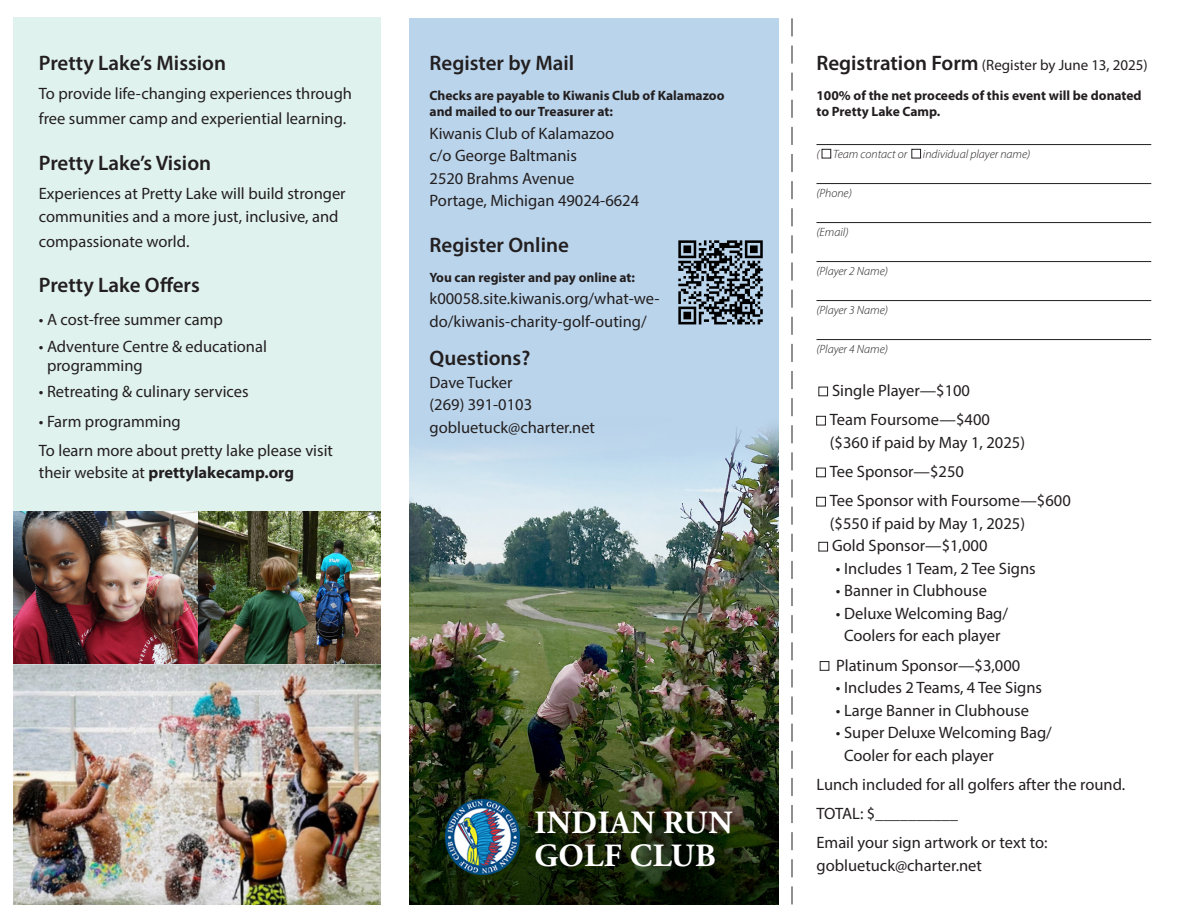
<style>
.page{position:relative;width:1188px;height:918px;background:#fff}
.page>*{position:absolute;margin:0;border:0;box-sizing:border-box;transform-origin:0 0}
.t1{font:700 32.4px/32.4px "Adobe Garamond Pro";letter-spacing:.015em;color:#fff}
.t2{font:600 21px "Myriad Pro";color:#231f20}
.t3{font:16.5px/22.5px "Myriad Pro";color:#231f20}
.t4{font:15px "Myriad Pro";color:#231f20}
.t5{font:700 13.5px/16.5px "Myriad Pro";color:#231f20}
.t6{font:italic 300 12px "Myriad Pro";color:#231f20}
.s1{font-weight:700}
.s2{font-weight:600;font-size:21px}
</style>
<div class="page">
<div style="left:14px;top:17px;width:367px;height:887px;background:#e0f2ed"></div>
<img style="left:198px;top:512px;width:183px;height:152px">
<div style="left:409px;top:18px;width:370px;height:886px;background:#bad4eb"></div>
<img style="left:409px;top:426px;width:370px;height:269px">
<img style="left:409px;top:695px;width:370px;height:209px">
<img style="left:445px;top:800px;width:75px;height:74px">
<hr style="left:816px;top:144px;width:335px;height:1px;background:#231f20">
<hr style="left:816px;top:183px;width:335px;height:1px;background:#231f20">
<hr style="left:816px;top:222px;width:335px;height:1px;background:#231f20">
<hr style="left:816px;top:261px;width:335px;height:1px;background:#231f20">
<hr style="left:816px;top:300px;width:335px;height:1px;background:#231f20">
<hr style="left:816px;top:339px;width:335px;height:1px;background:#231f20">
<div style="left:822px;top:149px;width:9px;height:9px;border:1px solid #231f20"></div>
<div style="left:912px;top:149px;width:9px;height:9px;border:1px solid #231f20"></div>
<div style="left:819px;top:387px;width:9px;height:9px;border:1px solid #231f20"></div>
<div style="left:816px;top:416px;width:10px;height:9px;border:1px solid #231f20"></div>
<div style="left:816px;top:468px;width:10px;height:9px;border:1px solid #231f20"></div>
<div style="left:816px;top:497px;width:10px;height:9px;border:1px solid #231f20"></div>
<div style="left:819px;top:542px;width:9px;height:9px;border:1px solid #231f20"></div>
<div style="left:820px;top:661px;width:9px;height:9px;border:1px solid #231f20"></div>
<svg style="left:792px;top:18px;width:1px;height:886px"></svg>
<img style="left:678px;top:240px;width:85px;height:85px">
<img style="left:14px;top:512px;width:184px;height:152px">
<img style="left:14px;top:664px;width:367px;height:240px">
<p class="t2" style="left:39px;top:50px;width:189px">Pretty Lake’s Mission</p>
<p class="t3" style="left:39px;top:81px;width:315px;line-height:25.2px">To provide life-changing experiences through free summer camp and experiential learning.</p>
<p class="t2" style="left:39px;top:149px;width:174px">Pretty Lake’s Vision</p>
<p class="t3" style="left:39px;top:182px;width:308px">Experiences at Pretty Lake will build stronger communities and a more just, inclusive, and</p>
<p class="t3" style="left:39px;top:230px;width:152px">compassionate world.</p>
<p class="t2" style="left:39px;top:272px;width:163px">Pretty Lake Offers</p>
<p class="t3" style="left:39px;top:308px;width:185px">• A cost-free summer camp</p>
<p class="t3" style="left:47px;top:336px;width:221px;line-height:19.5px;text-indent:-8px">• Adventure Centre &amp; educational programming</p>
<p class="t3" style="left:39px;top:380px;width:211px">• Retreating &amp; culinary services</p>
<p class="t3" style="left:39px;top:409px;width:143px">• Farm programming</p>
<p class="t3" style="left:39px;top:439px;width:296px">To learn more about pretty lake please visit their website at <span class="s1">prettylakecamp.org</span></p>
<p class="t2" style="left:430px;top:49px;width:146px">Register by Mail</p>
<p class="t5" style="left:430px;top:87px;width:297px">Checks are payable to Kiwanis Club of Kalamazoo and mailed to our Treasurer at:</p>
<p class="t3" style="left:430px;top:122px;width:211px">Kiwanis Club of Kalamazoo c/o George Baltmanis<br>2520 Brahms Avenue<br>Portage, Michigan 49024-6624</p>
<p class="t2" style="left:430px;top:231px;width:141px">Register Online</p>
<p class="t5" style="left:430px;top:268px;width:207px">You can register and pay online at:</p>
<p class="t3" style="left:430px;top:287px;width:231px">k00058.site.kiwanis.org/what-we&shy;do/kiwanis-charity-golf-outing/</p>
<p class="t2" style="left:430px;top:345px;width:102px">Questions?</p>
<p class="t3" style="left:430px;top:371px;width:167px">Dave Tucker<br>(269) 391-0103 gobluetuck@charter.net</p>
<p class="t1" style="left:534px;top:807px;width:200px">INDIAN RUN<br>GOLF CLUB</p>
<p class="t4" style="left:816px;top:55px;width:333px"><span class="s2">Registration Form</span> (Register by June 13, 2025)</p>
<p class="t5" style="left:816px;top:87px;width:327px">100% of the net proceeds of this event will be donated to Pretty Lake Camp.</p>
<p class="t6" style="left:816px;top:147px;width:92px">( Team contact or</p>
<p class="t6" style="left:923px;top:147px;width:109px">individual player name)</p>
<p class="t6" style="left:816px;top:186px;width:37px">(Phone)</p>
<p class="t6" style="left:816px;top:225px;width:34px">(Email)</p>
<p class="t6" style="left:816px;top:264px;width:73px">(Player 2 Name)</p>
<p class="t6" style="left:816px;top:303px;width:73px">(Player 3 Name)</p>
<p class="t6" style="left:816px;top:342px;width:73px">(Player 4 Name)</p>
<p class="t3" style="left:832px;top:379px;width:139px">Single Player—$100</p>
<p class="t3" style="left:830px;top:408px;width:197px">Team Foursome—$400 ($360 if paid by May 1, 2025)</p>
<p class="t3" style="left:830px;top:460px;width:136px">Tee Sponsor—$250</p>
<p class="t3" style="left:830px;top:489px;width:242px">Tee Sponsor with Foursome—$600 ($550 if paid by May 1, 2025)</p>
<p class="t3" style="left:832px;top:534px;width:157px">Gold Sponsor—$1,000</p>
<p class="t3" style="left:836px;top:557px;width:201px">• Includes 1 Team, 2 Tee Signs</p>
<p class="t3" style="left:836px;top:579px;width:153px">• Banner in Clubhouse</p>
<p class="t3" style="left:836px;top:602px;width:174px;text-align:center">• Deluxe Welcoming Bag/<br>Coolers for each player</p>
<p class="t3" style="left:836px;top:653px;width:186px">Platinum Sponsor—$3,000</p>
<p class="t3" style="left:836px;top:676px;width:208px">• Includes 2 Teams, 4 Tee Signs</p>
<p class="t3" style="left:836px;top:698px;width:195px">• Large Banner in Clubhouse</p>
<p class="t3" style="left:844px;top:721px;width:209px;text-indent:-8px">• Super Deluxe Welcoming Bag/<br>Cooler for each player</p>
<p class="t3" style="left:816px;top:773px;width:310px">Lunch included for all golfers after the round.</p>
<p class="t3" style="left:816px;top:802px;width:143px">TOTAL: $__________</p>
<p class="t3" style="left:816px;top:831px;width:233px">Email your sign artwork or text to: gobluetuck@charter.net</p>
</div>
